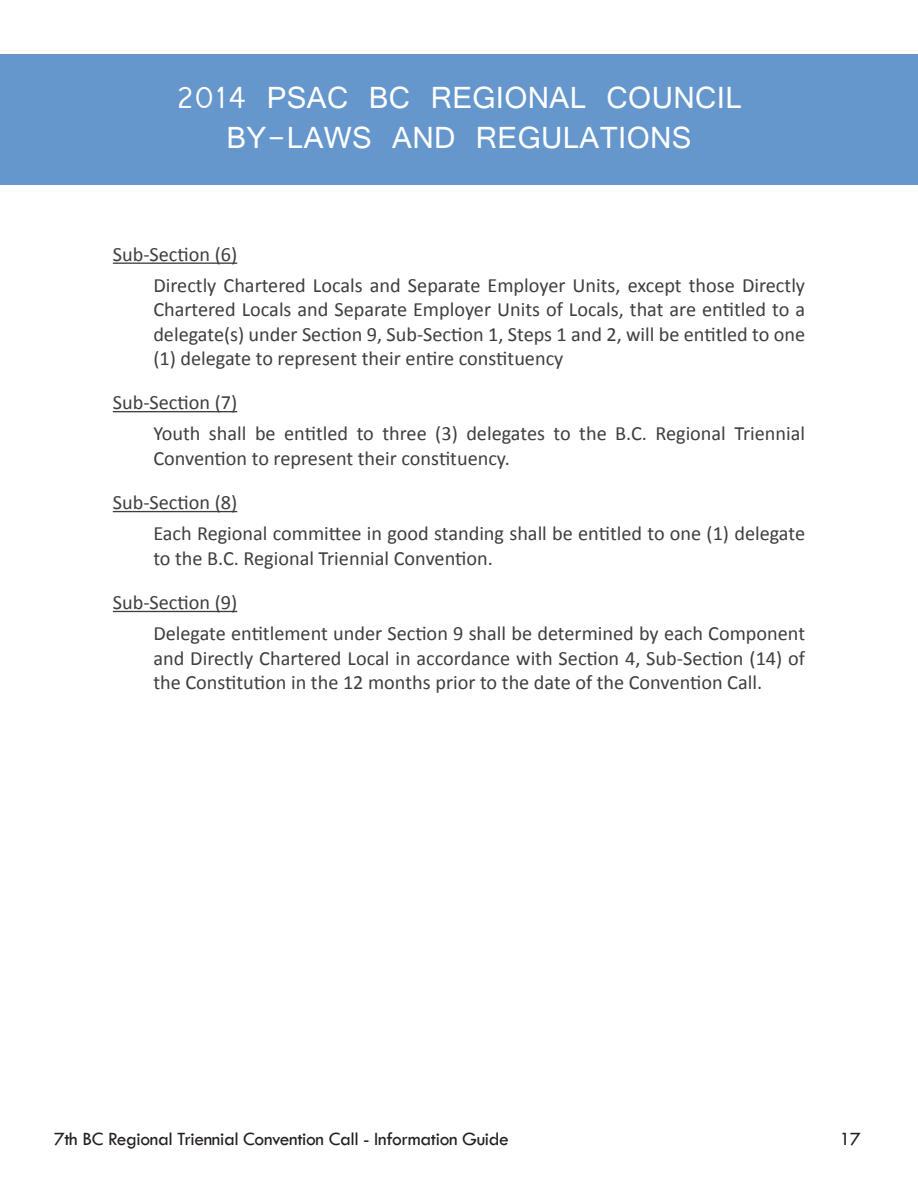
<style>
.page{position:relative;width:918px;height:1188px;background:#fff}
.page>*{position:absolute;margin:0;border:0;box-sizing:border-box;transform-origin:0 0}
.t1{font:33px "Vrinda";letter-spacing:.01em;color:#fff}
.t2{font:20.25px/24.3px "Calibri";color:#3e3e3f;text-align:justify}
.t3{font:19.5px "Tw Cen";letter-spacing:-.02em;color:#231f20}
</style>
<div class="page">
<div style="left:0;top:54px;width:918px;height:131px;background:#6597cc"></div>
<hr style="left:113px;top:263px;width:124px;height:1px;background:#3e3e3f">
<hr style="left:113px;top:411px;width:124px;height:1px;background:#3e3e3f">
<hr style="left:113px;top:511px;width:124px;height:1px;background:#3e3e3f">
<hr style="left:113px;top:611px;width:124px;height:1px;background:#3e3e3f">
<p class="t1" style="left:176px;top:76px;width:567px">2014 PSAC BC REGIONAL COUNCIL</p>
<p class="t1" style="left:226px;top:116px;width:467px">BY-LAWS AND REGULATIONS</p>
<p class="t2" style="left:113px;top:242px;width:126px">Sub-Section (6)</p>
<p class="t2" style="left:153px;top:273px;width:653px">Directly Chartered Locals and Separate Employer Units, except those Directly Chartered Locals and Separate Employer Units of Locals, that are entitled to a delegate(s) under Section 9, Sub-Section 1, Steps 1 and 2, will be entitled to one (1) delegate to represent their entire constituency</p>
<p class="t2" style="left:113px;top:391px;width:126px">Sub-Section (7)</p>
<p class="t2" style="left:153px;top:422px;width:653px">Youth shall be entitled to three (3) delegates to the B.C. Regional Triennial<br>Convention to represent their constituency.</p>
<p class="t2" style="left:113px;top:490px;width:126px">Sub-Section (8)</p>
<p class="t2" style="left:153px;top:522px;width:653px">Each Regional committee in good standing shall be entitled to one (1) delegate to the B.C. Regional Triennial Convention.</p>
<p class="t2" style="left:113px;top:590px;width:126px">Sub-Section (9)</p>
<p class="t2" style="left:153px;top:621px;width:653px">Delegate entitlement under Section 9 shall be determined by each Component and Directly Chartered Local in accordance with Section 4, Sub-Section (14) of the Constitution in the 12 months prior to the date of the Convention Call.</p>
<p class="t3" style="left:54px;top:1127px;width:456px">7th BC Regional Triennial Convention Call - Information Guide</p>
<p class="t3" style="left:840px;top:1127px;width:23px">17</p>
</div>
